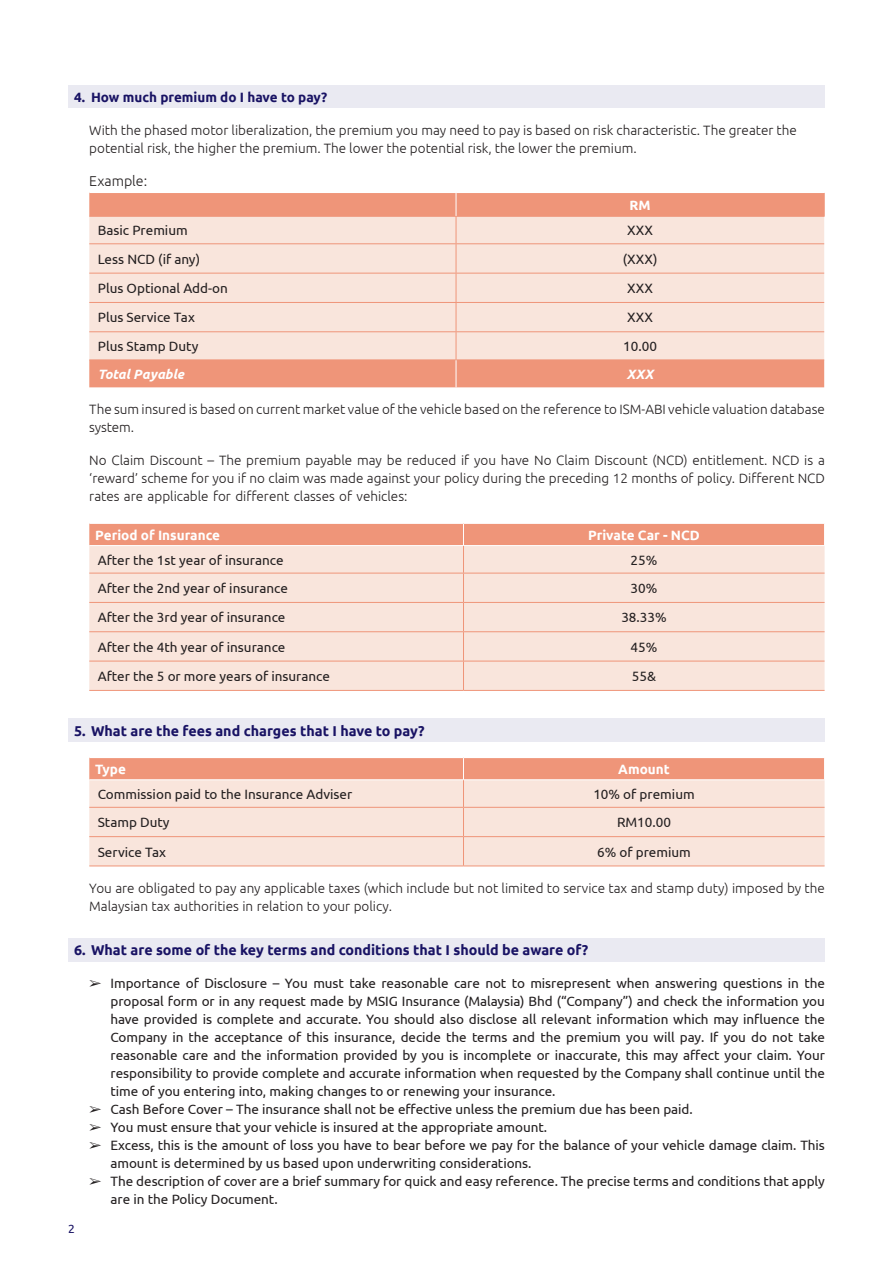
<style>
.page{position:relative;width:893px;height:1263px;background:#fff}
.page>*{position:absolute;margin:0;border:0;box-sizing:border-box;transform-origin:0 0}
.t1{font:700 14.25px "Ubuntu";color:#191364}
.t2{font:300 14.25px "Ubuntu";color:#231f20}
.t3{font:13.5px/18px "Ubuntu";letter-spacing:-.005em;color:#231f20}
.t4{font:300 13.5px/18px "Ubuntu";color:#231f20}
.t5{font:700 13.5px "Ubuntu";color:#fff}
.t6{font:700 13.5px "Ubuntu";color:#191364}
.t7{font:italic 700 13.5px "Ubuntu";color:#fff}
.t8{font:12px "Ubuntu";color:#191364}
</style>
<div class="page">
<div style="left:68px;top:938px;width:757px;height:23px;background:#eaeaf2"></div>
<div style="left:68px;top:718px;width:757px;height:23px;background:#eaeaf2"></div>
<svg style="left:89px;top:757px;width:736px;height:108px;background:#f6d4c7"></svg>
<hr style="left:89px;top:865px;width:374px;height:1px;background:#ef9579">
<hr style="left:463px;top:865px;width:362px;height:1px;background:#ef9579">
<div style="left:68px;top:85px;width:757px;height:23px;background:#eaeaf2"></div>
<div style="left:89px;top:193px;width:735px;height:194px;background:#ef9579"></div>
<div style="left:89px;top:217px;width:735px;height:142px;background:#f9e5dc"></div>
<svg style="left:824px;top:193px;width:1px;height:23px"></svg>
<hr style="left:89px;top:216px;width:367px;height:1px;background:#ef9579">
<hr style="left:456px;top:216px;width:369px;height:1px;background:#ef9579">
<hr style="left:89px;top:243px;width:367px;height:1px;background:#ef9579">
<hr style="left:456px;top:243px;width:368px;height:1px;background:#ef9579">
<hr style="left:89px;top:273px;width:367px;height:1px;background:#ef9579">
<hr style="left:456px;top:273px;width:368px;height:1px;background:#ef9579">
<hr style="left:89px;top:302px;width:367px;height:1px;background:#ef9579">
<hr style="left:456px;top:302px;width:368px;height:1px;background:#ef9579">
<hr style="left:89px;top:331px;width:367px;height:1px;background:#ef9579">
<hr style="left:456px;top:331px;width:368px;height:1px;background:#ef9579">
<hr style="left:89px;top:359px;width:367px;height:1px;background:#ef9579">
<hr style="left:456px;top:359px;width:368px;height:1px;background:#ef9579">
<svg style="left:456px;top:193px;width:1px;height:194px"></svg>
<svg style="left:89px;top:523px;width:736px;height:167px;background:#f7d9cd"></svg>
<hr style="left:89px;top:690px;width:374px;height:1px;background:#ef9579">
<hr style="left:463px;top:690px;width:362px;height:1px;background:#ef9579">
<p class="t6" style="left:74px;top:89px;width:255px">4. How much premium do I have to pay?</p>
<p class="t4" style="left:89px;top:120px;width:709px">With the phased motor liberalization, the premium you may need to pay is based on risk characteristic. The greater the potential risk, the higher the premium. The lower the potential risk, the lower the premium.</p>
<p class="t2" style="left:89px;top:172px;width:59px">Example:</p>
<p class="t5" style="left:630px;top:197px;width:23px">RM</p>
<p class="t3" style="left:98px;top:221px;width:91px">Basic Premium</p>
<p class="t3" style="left:627px;top:221px;width:28px">XXX</p>
<p class="t3" style="left:98px;top:249px;width:104px">Less NCD (if any)</p>
<p class="t3" style="left:623px;top:249px;width:36px">(XXX)</p>
<p class="t3" style="left:98px;top:279px;width:132px">Plus Optional Add-on</p>
<p class="t3" style="left:627px;top:279px;width:28px">XXX</p>
<p class="t3" style="left:98px;top:308px;width:99px">Plus Service Tax</p>
<p class="t3" style="left:627px;top:308px;width:28px">XXX</p>
<p class="t3" style="left:98px;top:337px;width:102px">Plus Stamp Duty</p>
<p class="t3" style="left:623px;top:337px;width:35px">10.00</p>
<p class="t7" style="left:98px;top:366px;width:88px">Total Payable</p>
<p class="t7" style="left:627px;top:366px;width:29px">XXX</p>
<p class="t4" style="left:89px;top:400px;width:737px">The sum insured is based on current market value of the vehicle based on the reference to ISM-ABI vehicle valuation database system.</p>
<p class="t4" style="left:89px;top:451px;width:737px;text-align:justify">No Claim Discount – The premium payable may be reduced if you have No Claim Discount (NCD) entitlement. NCD is a ‘reward’ scheme for you if no claim was made against your policy during the preceding 12 months of policy. Different NCD rates are applicable for different classes of vehicles:</p>
<p class="t5" style="left:95px;top:527px;width:126px">Period of Insurance</p>
<p class="t5" style="left:588px;top:527px;width:113px">Private Car - NCD</p>
<p class="t3" style="left:98px;top:550px;width:188px">After the 1st year of insurance</p>
<p class="t3" style="left:631px;top:550px;width:28px">25%</p>
<p class="t3" style="left:98px;top:579px;width:192px">After the 2nd year of insurance</p>
<p class="t3" style="left:631px;top:579px;width:28px">30%</p>
<p class="t3" style="left:98px;top:608px;width:189px">After the 3rd year of insurance</p>
<p class="t3" style="left:621px;top:608px;width:47px">38.33%</p>
<p class="t3" style="left:98px;top:637px;width:189px">After the 4th year of insurance</p>
<p class="t3" style="left:631px;top:637px;width:28px">45%</p>
<p class="t3" style="left:98px;top:667px;width:234px">After the 5 or more years of insurance</p>
<p class="t3" style="left:632px;top:667px;width:26px">55&amp;</p>
<p class="t1" style="left:74px;top:722px;width:352px">5. What are the fees and charges that I have to pay?</p>
<p class="t5" style="left:95px;top:761px;width:32px">Type</p>
<p class="t5" style="left:618px;top:761px;width:53px">Amount</p>
<p class="t3" style="left:98px;top:784px;width:256px">Commission paid to the Insurance Adviser</p>
<p class="t3" style="left:593px;top:784px;width:103px">10% of premium</p>
<p class="t3" style="left:98px;top:813px;width:73px">Stamp Duty</p>
<p class="t3" style="left:617px;top:813px;width:56px">RM10.00</p>
<p class="t3" style="left:98px;top:842px;width:70px">Service Tax</p>
<p class="t3" style="left:597px;top:842px;width:95px">6% of premium</p>
<p class="t4" style="left:89px;top:879px;width:737px">You are obligated to pay any applicable taxes (which include but not limited to service tax and stamp duty) imposed by the<br>Malaysian tax authorities in relation to your policy.</p>
<p class="t1" style="left:74px;top:941px;width:516px">6. What are some of the key terms and conditions that I should be aware of?</p>
<p class="t3" style="left:111px;top:974px;width:716px;text-align:justify;text-indent:-21px">➢ Importance of Disclosure – You must take reasonable care not to misrepresent when answering questions in the proposal form or in any request made by MSIG Insurance (Malaysia) Bhd (“Company”) and check the information you have provided is complete and accurate. You should also disclose all relevant information which may influence the Company in the acceptance of this insurance, decide the terms and the premium you will pay. If you do not take reasonable care and the information provided by you is incomplete or inaccurate, this may affect your claim. Your responsibility to provide complete and accurate information when requested by the Company shall continue until the time of you entering into, making changes to or renewing your insurance.</p>
<p class="t3" style="left:89px;top:1100px;width:605px">➢ Cash Before Cover – The insurance shall not be effective unless the premium due has been paid.</p>
<p class="t3" style="left:89px;top:1118px;width:459px">➢ You must ensure that your vehicle is insured at the appropriate amount.</p>
<p class="t3" style="left:111px;top:1136px;width:716px;text-indent:-21px">➢ Excess, this is the amount of loss you have to bear before we pay for the balance of your vehicle damage claim. This amount is determined by us based upon underwriting considerations.</p>
<p class="t3" style="left:111px;top:1172px;width:716px;text-indent:-21px">➢ The description of cover are a brief summary for quick and easy reference. The precise terms and conditions that apply are in the Policy Document.</p>
<p class="t8" style="left:68px;top:1222px;width:8px">2</p>
</div>
